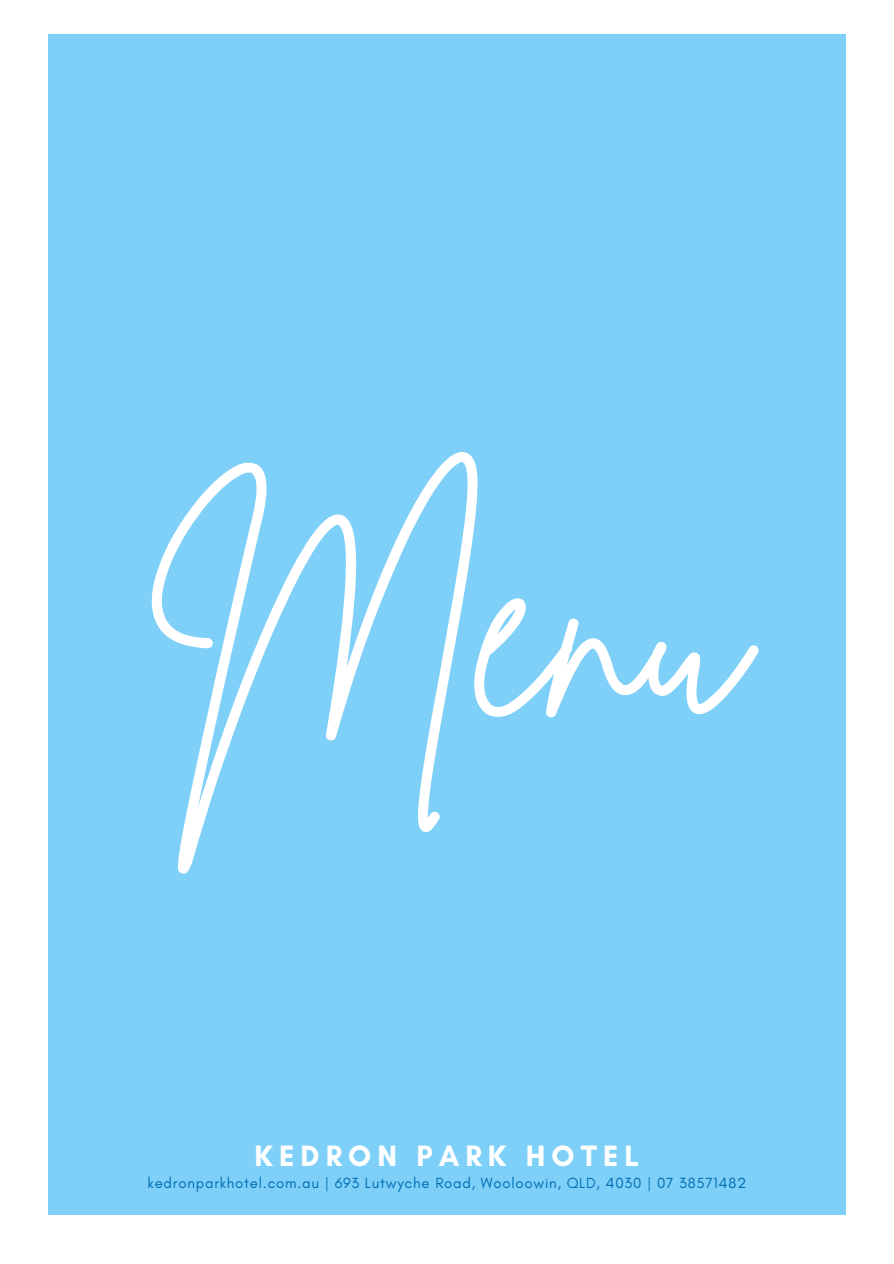
<style>
.page{position:relative;width:894px;height:1264px;background:#fff}
.page>*{position:absolute;margin:0;border:0;box-sizing:border-box;transform-origin:0 0}
.t1{font:262.5px "Brittany Signature";color:#fff}
.t2{font:700 30px "Glacial Indifference";letter-spacing:.2em;color:#fff}
.t3{font:15px "Glacial Indifference";letter-spacing:.05em;color:#006cb2}
</style>
<div class="page">
<div style="left:48px;top:35px;width:797px;height:1180px;background:#7ed0f8"></div>
<h1 class="t1" style="left:148px;top:453px;width:598px">Menu</h1>
<p class="t2" style="left:254px;top:1137px;width:386px">KEDRON PARK HOTEL</p>
<h2 class="t3" style="left:148px;top:1173px;width:600px">kedronparkhotel.com.au | 693 Lutwyche Road, Wooloowin, QLD, 4030 | 07 38571482</h2>
</div>
